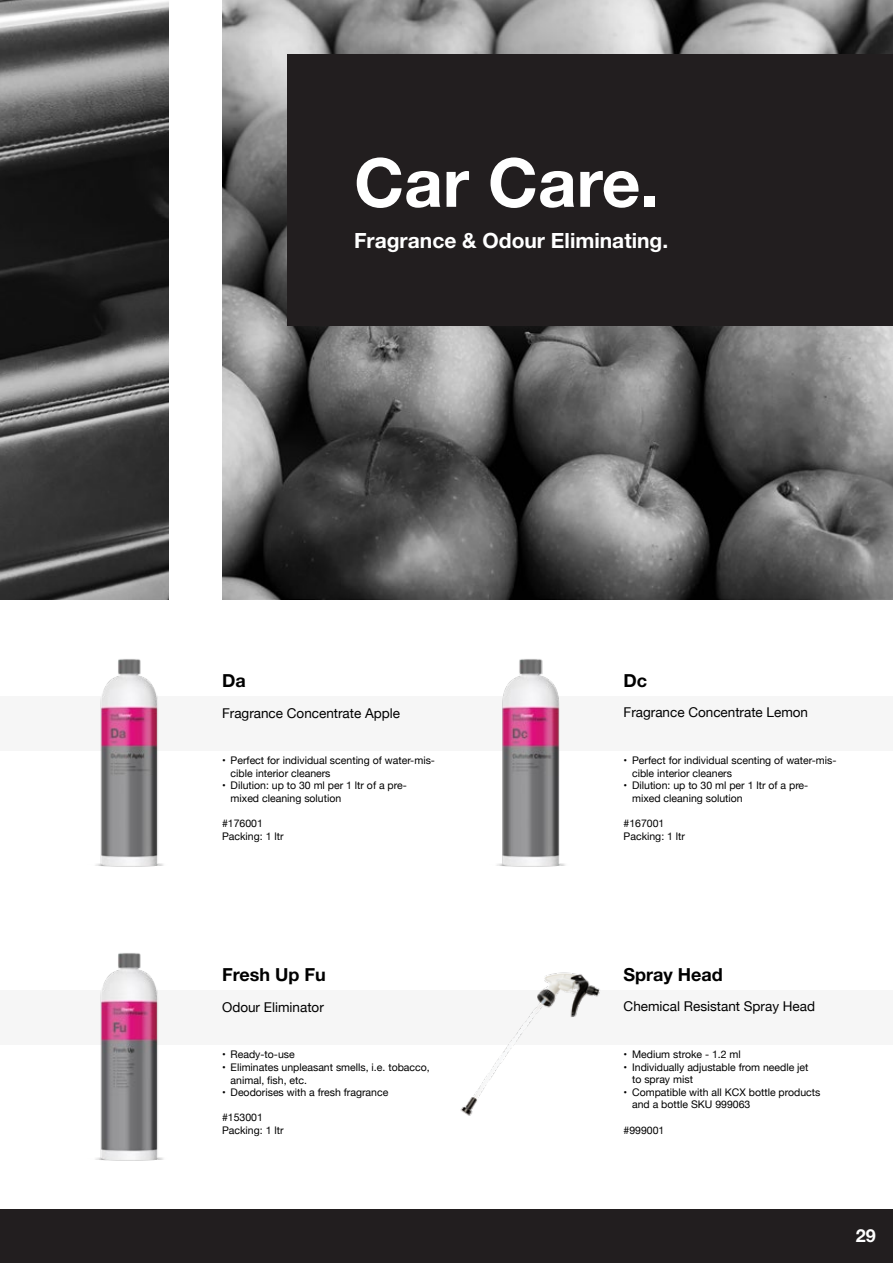
<style>
.page{position:relative;width:893px;height:1263px;background:#fff}
.page>*{position:absolute;margin:0;border:0;box-sizing:border-box;transform-origin:0 0}
.t1{font:700 67.5px "Helvetica Neue LT Std";color:#fff}
.t2{font:700 21px "Helvetica Neue LT Std";color:#fff}
.t3{font:700 18px "Helvetica Neue LT Std";color:#000}
.t4{font:700 18px "Helvetica Neue LT Std";color:#fff}
.t5{font:13.5px "Helvetica Neue";color:#000}
.t6{font:10.5px/12.6px "Helvetica Neue";color:#000}
</style>
<div class="page">
<div style="left:0;top:696px;width:893px;height:54px;background:#f6f6f6"></div>
<div style="left:0;top:990px;width:893px;height:54px;background:#f6f6f6"></div>
<div style="left:0;top:1209px;width:893px;height:54px;background:#221e1f"></div>
<img style="left:222px;top:0;width:671px;height:600px">
<div style="left:287px;top:54px;width:606px;height:271px;background:#221e1f"></div>
<img style="left:0;top:0;width:168px;height:600px">
<img style="left:95px;top:953px;width:69px;height:208px">
<img style="left:496px;top:659px;width:69px;height:208px">
<img style="left:95px;top:659px;width:69px;height:208px">
<img style="left:460px;top:972px;width:140px;height:144px">
<h1 class="t1" style="left:354px;top:141px;width:307px">Car Care.</h1>
<h2 class="t2" style="left:354px;top:227px;width:316px">Fragrance &amp; Odour Eliminating.</h2>
<h3 class="t3" style="left:222px;top:669px;width:25px">Da</h3>
<h3 class="t3" style="left:624px;top:669px;width:25px">Dc</h3>
<p class="t5" style="left:222px;top:703px;width:180px">Fragrance Concentrate Apple</p>
<p class="t5" style="left:624px;top:703px;width:186px">Fragrance Concentrate Lemon</p>
<p class="t6" style="left:231px;top:755px;width:206px;text-indent:-9px">• Perfect for individual scenting of water-mis&shy;cible interior cleaners</p>
<p class="t6" style="left:231px;top:780px;width:178px;text-indent:-9px">• Dilution: up to 30 ml per 1 ltr of a pre&shy;mixed cleaning solution</p>
<p class="t6" style="left:222px;top:818px;width:63px">#176001<br>Packing: 1 ltr</p>
<p class="t6" style="left:632px;top:754px;width:206px;text-indent:-9px">• Perfect for individual scenting of water-mis&shy;cible interior cleaners</p>
<p class="t6" style="left:632px;top:780px;width:178px;text-indent:-9px">• Dilution: up to 30 ml per 1 ltr of a pre&shy;mixed cleaning solution</p>
<p class="t6" style="left:624px;top:817px;width:63px">#167001<br>Packing: 1 ltr</p>
<h3 class="t3" style="left:222px;top:963px;width:105px">Fresh Up Fu</h3>
<h3 class="t3" style="left:624px;top:963px;width:101px">Spray Head</h3>
<p class="t5" style="left:222px;top:997px;width:103px">Odour Eliminator</p>
<p class="t5" style="left:624px;top:997px;width:193px">Chemical Resistant Spray Head</p>
<p class="t6" style="left:222px;top:1049px;width:74px">• Ready-to-use</p>
<p class="t6" style="left:231px;top:1061px;width:201px;text-indent:-9px">• Eliminates unpleasant smells, i.e. tobacco, animal, fish, etc.</p>
<p class="t6" style="left:222px;top:1087px;width:168px">• Deodorises with a fresh fragrance</p>
<p class="t6" style="left:222px;top:1112px;width:63px">#153001<br>Packing: 1 ltr</p>
<p class="t6" style="left:624px;top:1049px;width:119px">• Medium stroke - 1.2 ml</p>
<p class="t6" style="left:632px;top:1061px;width:178px;text-indent:-9px">• Individually adjustable from needle jet to spray mist</p>
<p class="t6" style="left:632px;top:1086px;width:190px;text-indent:-9px">• Compatible with all KCX bottle products and a bottle SKU 999063</p>
<p class="t6" style="left:624px;top:1124px;width:42px">#999001</p>
<h3 class="t4" style="left:856px;top:1225px;width:22px">29</h3>
</div>
